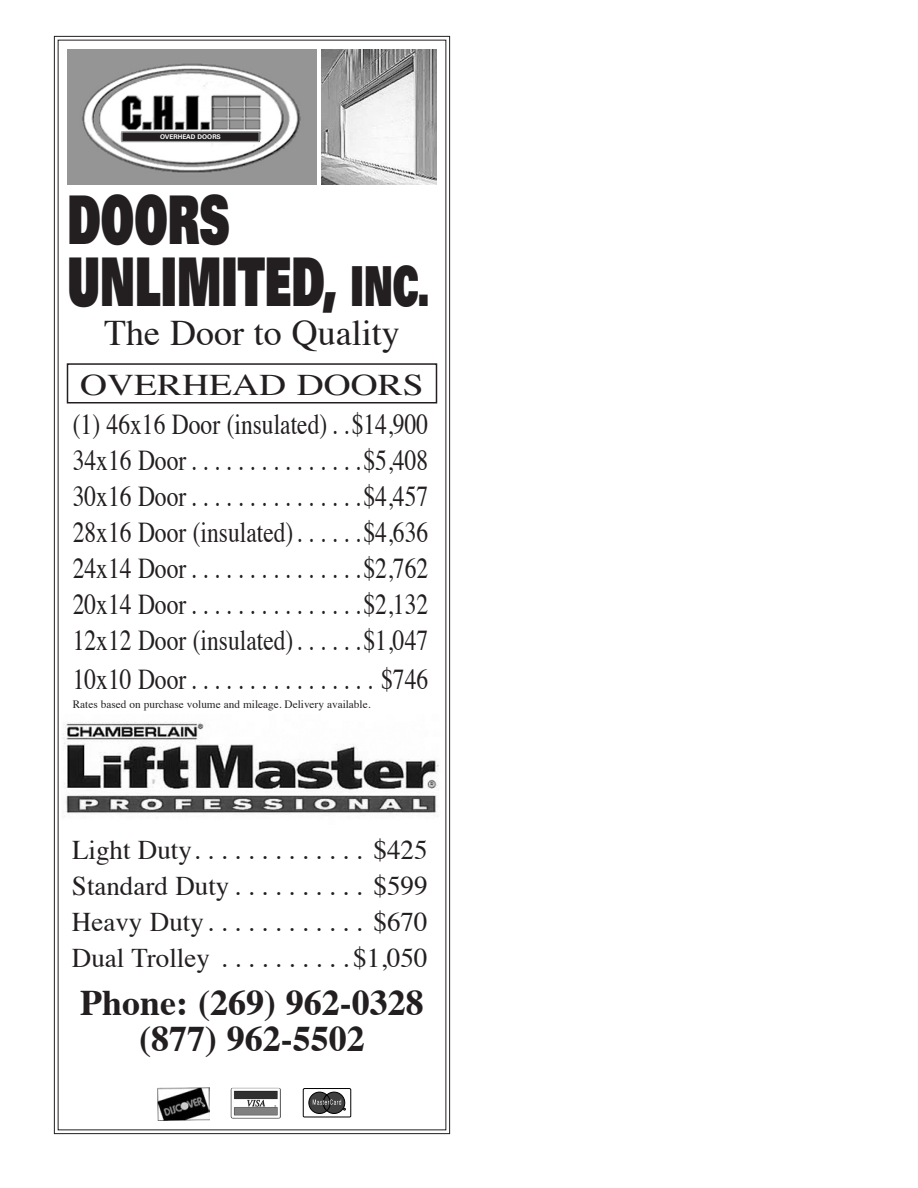
<style>
.page{position:relative;width:918px;height:1188px;background:#fff}
.page>*{position:absolute;margin:0;border:0;box-sizing:border-box;transform-origin:0 0}
.t1{font:900 67.2px "Univers";color:#231f20;scale:.63 1}
.t2{font:700 36px "Times";color:#231f20}
.t3{font:36px "Times";color:#231f20}
.t4{font:30px "Times";color:#231f20;scale:1.25 1}
.t5{font:28.8px "Times";color:#231f20;scale:.82 1}
.t6{font:27px "Times";color:#231f20}
.t7{font:11.25px "Times";color:#231f20}
.t8{font:700 6.45px "Univers";color:#fff}
.s1{font-size:55.2px}
</style>
<div class="page">
<svg style="left:54px;top:36px;width:396px;height:1098px"></svg>
<img style="left:68px;top:50px;width:248px;height:134px">
<div style="left:122px;top:132px;width:137px;height:10px;background:#231f20"></div>
<div style="left:121px;top:131px;width:139px;height:11px;border:1px solid #939598"></div>
<img style="left:321px;top:50px;width:115px;height:134px">
<img style="left:157px;top:1087px;width:52px;height:33px">
<img style="left:231px;top:1088px;width:50px;height:31px">
<svg style="left:303px;top:1089px;width:48px;height:28px"></svg>
<div style="left:303px;top:1088px;width:48px;height:29px;border:1px solid #000;border-radius:2px"></div>
<svg style="left:309px;top:1092px;width:21px;height:21px"></svg>
<div style="left:309px;top:1092px;width:21px;height:22px;border:1px solid #000;border-radius:50%"></div>
<svg style="left:323px;top:1092px;width:22px;height:21px"></svg>
<div style="left:323px;top:1092px;width:22px;height:22px;border:1px solid #000;border-radius:50%"></div>
<svg style="left:313px;top:1095px;width:32px;height:16px"></svg>
<img style="left:61px;top:715px;width:382px;height:110px">
<div style="left:67px;top:363px;width:370px;height:41px;border:2px solid #231f20"></div>
<p class="t8" style="left:160px;top:133px;width:62px">OVERHEAD DOORS</p>
<p class="t1" style="left:68px;top:176px;width:259px">DOORS</p>
<p class="t1" style="left:68px;top:237px;width:576px">UNLIMITED, <span class="s1">INC.</span></p>
<p class="t3" style="left:104px;top:299px;width:297px">The Door to Quality</p>
<p class="t4" style="left:80px;top:357px;width:276px">OVERHEAD DOORS</p>
<p class="t5" style="left:73px;top:397px;width:435px">(1) 46x16 Door (insulated) . $14,900</p>
<p class="t5" style="left:73px;top:433px;width:435px">34x16 Door . . . . . . . . . . . . . . $5,408</p>
<p class="t5" style="left:73px;top:469px;width:435px">30x16 Door . . . . . . . . . . . . . . $4,457</p>
<p class="t5" style="left:73px;top:505px;width:435px">28x16 Door (insulated) . . . . . $4,636</p>
<p class="t5" style="left:73px;top:541px;width:435px">24x14 Door . . . . . . . . . . . . . . $2,762</p>
<p class="t5" style="left:73px;top:577px;width:435px">20x14 Door . . . . . . . . . . . . . . $2,132</p>
<p class="t5" style="left:73px;top:613px;width:435px">12x12 Door (insulated) . . . . . $1,047</p>
<p class="t5" style="left:73px;top:652px;width:435px">10x10 Door . . . . . . . . . . . . . . . . $746</p>
<p class="t7" style="left:73px;top:694px;width:298px">Rates based on purchase volume and mileage. Delivery available.</p>
<p class="t6" style="left:72px;top:825px;width:357px">Light Duty . . . . . . . . . . . . . $425</p>
<p class="t6" style="left:72px;top:861px;width:357px">Standard Duty . . . . . . . . . . $599</p>
<p class="t6" style="left:72px;top:897px;width:357px">Heavy Duty . . . . . . . . . . . . $670</p>
<p class="t6" style="left:72px;top:933px;width:357px">Dual Trolley . . . . . . . . . $1,050</p>
<p class="t2" style="left:80px;top:969px;width:345px">Phone: (269) 962-0328</p>
<p class="t2" style="left:139px;top:1005px;width:227px">(877) 962-5502</p>
</div>
